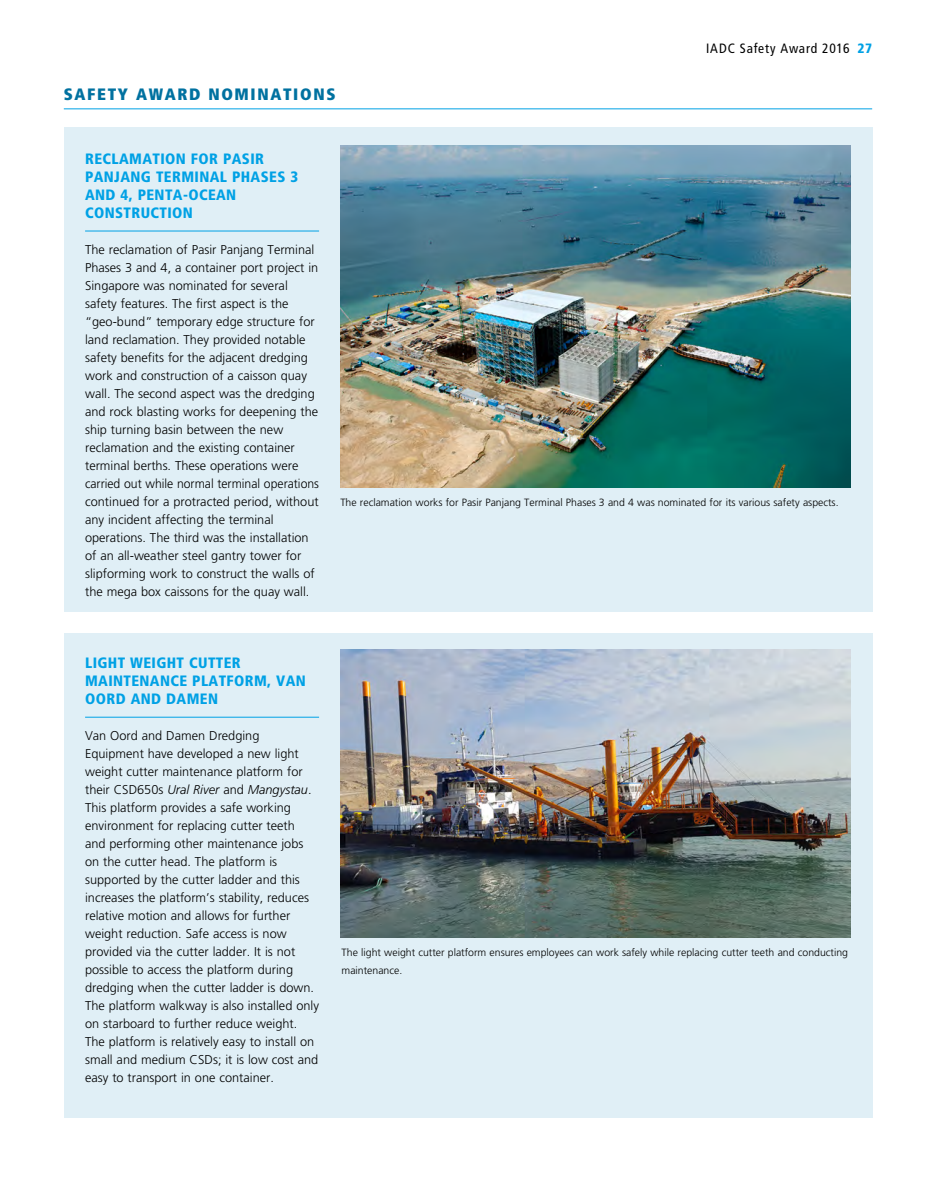
<style>
.page{position:relative;width:936px;height:1191px;background:#fff}
.page>*{position:absolute;margin:0;border:0;box-sizing:border-box;transform-origin:0 0}
.t1{font:900 condensed 16.5px "Frutiger LT Std";letter-spacing:.1em;color:#0071a0}
.t2{font:900 condensed 15px/18px "Frutiger LT Std";letter-spacing:.025em;color:#00a1e5}
.t3{font:condensed 13.5px "Frutiger LT Std";letter-spacing:.055em;color:#000}
.t4{font:300 12.75px/18px "Frutiger LT Std";color:#000}
.t5{font:300 10.5px/18px "Frutiger LT Std";color:#000}
.s1{font-weight:900;color:#00a1e5}
.s2{font-style:italic}
</style>
<div class="page">
<div style="left:64px;top:128px;width:808px;height:484px;background:#e0eff6"></div>
<div style="left:64px;top:633px;width:808px;height:485px;background:#e0eff6"></div>
<hr style="left:85px;top:231px;width:234px;height:1px;background:#00a1e5">
<hr style="left:85px;top:717px;width:234px;height:1px;background:#00a1e5">
<img style="left:340px;top:146px;width:510px;height:342px">
<img style="left:340px;top:650px;width:510px;height:288px">
<hr style="left:64px;top:108px;width:808px;height:1px;background:#00a1e5">
<p class="t1" style="left:64px;top:84px;width:273px">SAFETY AWARD NOMINATIONS</p>
<p class="t3" style="left:706px;top:40px;width:167px">IADC Safety Award 2016 <span class="s1">27</span></p>
<p class="t2" style="left:85px;top:149px;width:215px">RECLAMATION FOR PASIR<br>PANJANG TERMINAL PHASES 3<br>AND 4, PENTA-OCEAN<br>CONSTRUCTION</p>
<p class="t4" style="left:85px;top:240px;width:235px">The reclamation of Pasir Panjang Terminal Phases 3 and 4, a container port project in Singapore was nominated for several safety features. The first aspect is the “geo-bund” temporary edge structure for land reclamation. They provided notable safety benefits for the adjacent dredging work and construction of a caisson quay wall. The second aspect was the dredging and rock blasting works for deepening the ship turning basin between the new reclamation and the existing container terminal berths. These operations were carried out while normal terminal operations continued for a protracted period, without any incident affecting the terminal operations. The third was the installation of an all-weather steel gantry tower for slipforming work to construct the walls of the mega box caissons for the quay wall.</p>
<p class="t5" style="left:340px;top:493px;width:499px">The reclamation works for Pasir Panjang Terminal Phases 3 and 4 was nominated for its various safety aspects.</p>
<p class="t2" style="left:85px;top:653px;width:222px">LIGHT WEIGHT CUTTER<br>MAINTENANCE PLATFORM, VAN<br>OORD AND DAMEN</p>
<p class="t4" style="left:85px;top:726px;width:235px">Van Oord and Damen Dredging Equipment have developed a new light weight cutter maintenance platform for their CSD650s <span class="s2">Ural River</span> and <span class="s2">Mangystau</span>.<br>This platform provides a safe working environment for replacing cutter teeth<br>and performing other maintenance jobs on the cutter head. The platform is supported by the cutter ladder and this increases the platform’s stability, reduces relative motion and allows for further weight reduction. Safe access is now provided via the cutter ladder. It is not possible to access the platform during dredging when the cutter ladder is down.<br>The platform walkway is also installed only on starboard to further reduce weight.<br>The platform is relatively easy to install on small and medium CSDs; it is low cost and easy to transport in one container.</p>
<p class="t5" style="left:341px;top:943px;width:508px">The light weight cutter platform ensures employees can work safely while replacing cutter teeth and conducting maintenance.</p>
</div>
